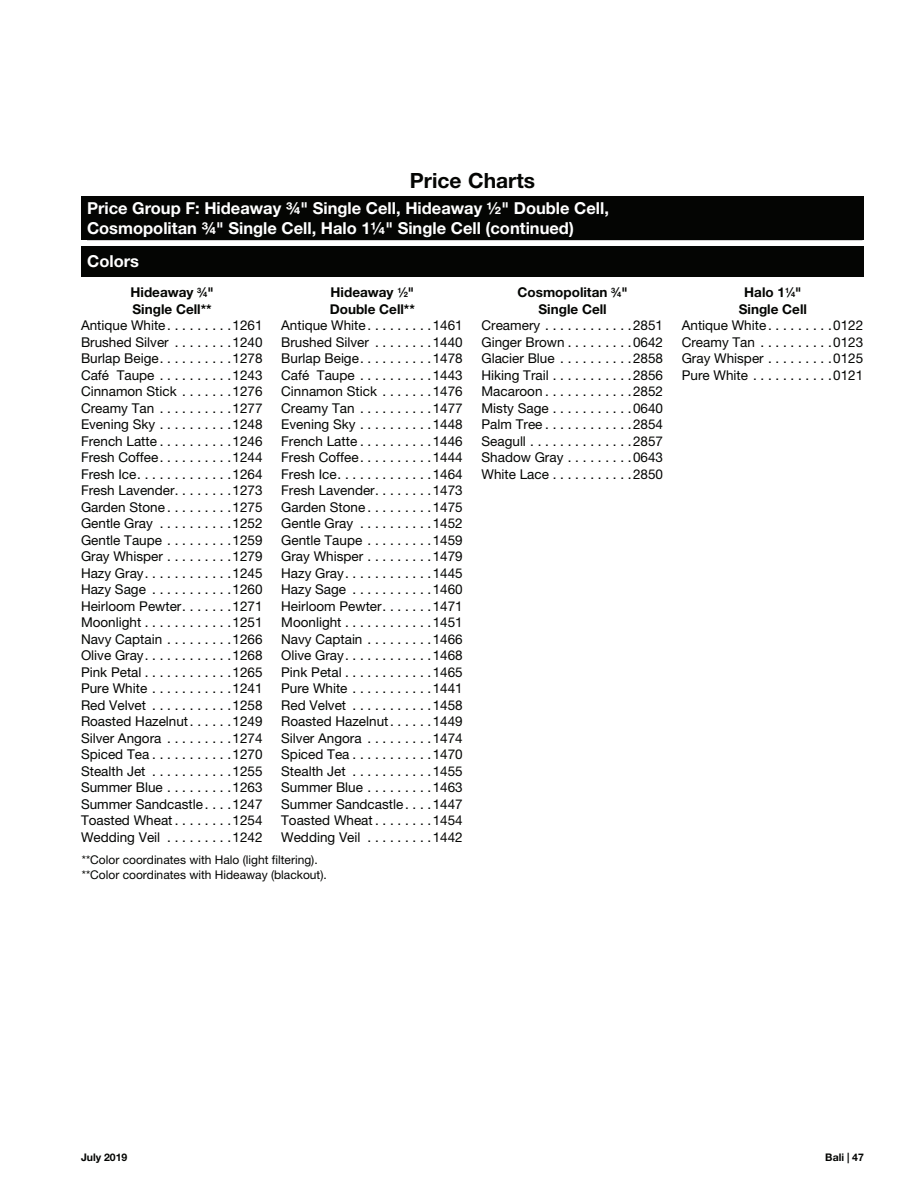
<style>
.page{position:relative;width:918px;height:1188px;background:#fff}
.page>*{position:absolute;margin:0;border:0;box-sizing:border-box;transform-origin:0 0}
.t1{font:700 21px "Helvetica Neue LT Std";color:#040503}
.t2{font:700 16.5px/19.5px "Helvetica Neue LT Std";color:#fff}
.t3{font:13.5px/16.5px "Helvetica Neue LT Std";color:#040503;text-align:justify}
.t4{font:700 13.5px/16.5px "Helvetica Neue LT Std";color:#040503}
.t5{font:12px/15.8px "Helvetica Neue LT Std";color:#040503}
.t6{font:700 10.5px "Helvetica Neue LT Std";color:#040503}
.s1{font-size:7.35px}
</style>
<div class="page">
<div style="left:81px;top:246px;width:783px;height:31px;background:#040503"></div>
<div style="left:81px;top:196px;width:783px;height:44px;background:#040503"></div>
<h1 class="t1" style="left:410px;top:173px;width:127px">Price Charts</h1>
<p class="t2" style="left:87px;top:200px;width:524px">Price Group F: Hideaway ¾" Single Cell, Hideaway ½" Double Cell,<br>Cosmopolitan ¾" Single Cell, Halo 1¼" Single Cell (continued)</p>
<p class="t2" style="left:87px;top:254px;width:53px">Colors</p>
<p class="t4" style="left:131px;top:286px;width:85px">Hideaway <sup>3</sup>⁄<span class="s1">4</span>"<br>Single Cell**</p>
<p class="t3" style="left:81px;top:319px;width:183px">Antique White. . . . . . . . .1261<br>Brushed Silver . . . . . . . .1240<br>Burlap Beige. . . . . . . . . .1278<br>Café Taupe . . . . . . . . . .1243<br>Cinnamon Stick . . . . . . .1276<br>Creamy Tan . . . . . . . . . .1277<br>Evening Sky . . . . . . . . . .1248<br>French Latte . . . . . . . . . .1246<br>Fresh Coffee. . . . . . . . . .1244<br>Fresh Ice.............1264<br>Fresh Lavender. . . . . . . .1273<br>Garden Stone . . . . . . . . .1275<br>Gentle Gray . . . . . . . . . .1252<br>Gentle Taupe . . . . . . . . .1259<br>Gray Whisper . . . . . . . . .1279<br>Hazy Gray............1245<br>Hazy Sage ...........1260<br>Heirloom Pewter. . . . . . .1271<br>Moonlight............1251<br>Navy Captain . . . . . . . . .1266<br>Olive Gray. . . . . . . . . . . .1268<br>Pink Petal............1265<br>Pure White . . . . . . . . . . .1241<br>Red Velvet . . . . . . . . . . .1258<br>Roasted Hazelnut. . . . . .1249<br>Silver Angora . . . . . . . . .1274<br>Spiced Tea...........1270<br>Stealth Jet . . . . . . . . . . .1255<br>Summer Blue . . . . . . . . .1263<br>Summer Sandcastle. . . .1247<br>Toasted Wheat . . . . . . . .1254<br>Wedding Veil . . . . . . . . .1242</p>
<p class="t4" style="left:330px;top:286px;width:87px">Hideaway <sup>1</sup>⁄<span class="s1">2</span>"<br>Double Cell**</p>
<p class="t3" style="left:281px;top:319px;width:183px">Antique White. . . . . . . . .1461<br>Brushed Silver . . . . . . . .1440<br>Burlap Beige. . . . . . . . . .1478<br>Café Taupe . . . . . . . . . .1443<br>Cinnamon Stick . . . . . . .1476<br>Creamy Tan . . . . . . . . . .1477<br>Evening Sky . . . . . . . . . .1448<br>French Latte . . . . . . . . . .1446<br>Fresh Coffee. . . . . . . . . .1444<br>Fresh Ice.............1464<br>Fresh Lavender. . . . . . . .1473<br>Garden Stone . . . . . . . . .1475<br>Gentle Gray . . . . . . . . . .1452<br>Gentle Taupe . . . . . . . . .1459<br>Gray Whisper . . . . . . . . .1479<br>Hazy Gray............1445<br>Hazy Sage ...........1460<br>Heirloom Pewter. . . . . . .1471<br>Moonlight............1451<br>Navy Captain . . . . . . . . .1466<br>Olive Gray. . . . . . . . . . . .1468<br>Pink Petal............1465<br>Pure White . . . . . . . . . . .1441<br>Red Velvet . . . . . . . . . . .1458<br>Roasted Hazelnut. . . . . .1449<br>Silver Angora . . . . . . . . .1474<br>Spiced Tea...........1470<br>Stealth Jet . . . . . . . . . . .1455<br>Summer Blue . . . . . . . . .1463<br>Summer Sandcastle. . . .1447<br>Toasted Wheat . . . . . . . .1454<br>Wedding Veil . . . . . . . . .1442</p>
<p class="t5" style="left:82px;top:853px;width:247px">**Color coordinates with Halo (light filtering). ** Color coordinates with Hideaway (blackout).</p>
<p class="t4" style="left:518px;top:286px;width:112px;text-align:center">Cosmopolitan <sup>3</sup>⁄<span class="s1">4</span>"<br>Single Cell</p>
<p class="t3" style="left:482px;top:319px;width:183px">Creamery ............2851<br>Ginger Brown . . . . . . . . .0642<br>Glacier Blue . . . . . . . . . .2858<br>Hiking Trail . . . . . . . . . . .2856<br>Macaroon............2852<br>Misty Sage . . . . . . . . . . .0640<br>Palm Tree............2854<br>Seagull ..............2857<br>Shadow Gray . . . . . . . . .0643<br>White Lace . . . . . . . . . . .2850</p>
<p class="t4" style="left:739px;top:286px;width:70px;text-align:center">Halo 1<sup>1</sup>⁄<span class="s1">4</span>"<br>Single Cell</p>
<p class="t3" style="left:682px;top:319px;width:183px">Antique White. . . . . . . . .0122<br>Creamy Tan . . . . . . . . . .0123<br>Gray Whisper . . . . . . . . .0125<br>Pure White . . . . . . . . . . .0121</p>
<p class="t6" style="left:81px;top:1154px;width:48px">July 2019</p>
<p class="t6" style="left:825px;top:1154px;width:40px">Bali | 47</p>
</div>
